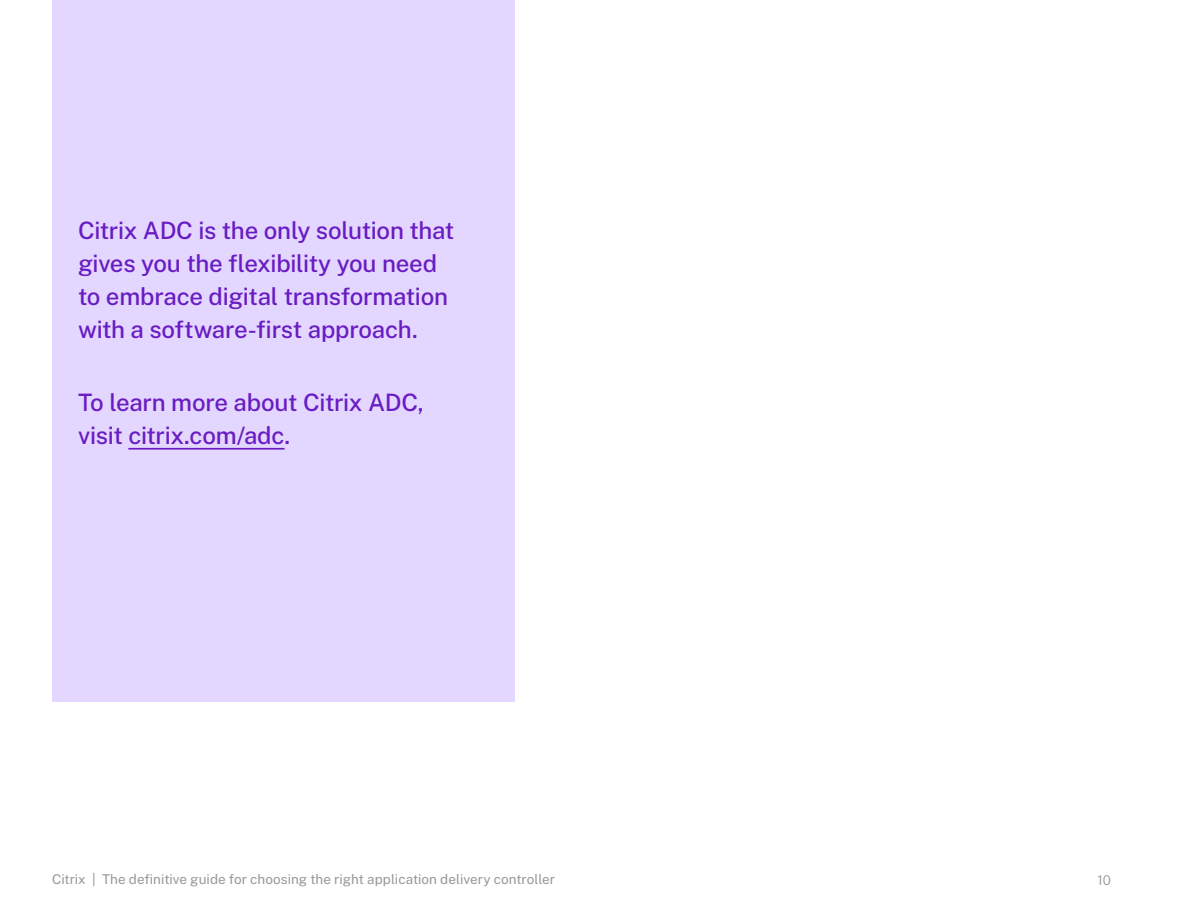
<style>
.page{position:relative;width:1188px;height:918px;background:#fff}
.page>*{position:absolute;margin:0;border:0;box-sizing:border-box;transform-origin:0 0}
.t1{font:500 24px/33px "Public Sans";letter-spacing:-.015em;color:#691cc2}
.t2{font:13.5px "Public Sans";color:#989898}
.t3{font:300 13.5px "Public Sans";color:#989898}
</style>
<div class="page">
<div style="left:52px;top:0;width:462px;height:702px;background:#e3d6ff"></div>
<hr style="left:128px;top:448px;width:157px;height:2px;background:#691cc2">
<p class="t1" style="left:78px;top:212px;width:378px">Citrix ADC is the only solution that gives you the flexibility you need to embrace digital transformation with a software-first approach.</p>
<p class="t1" style="left:78px;top:384px;width:347px">To learn more about Citrix ADC, visit citrix.com/adc.</p>
<p class="t2" style="left:52px;top:869px;width:505px">Citrix | The definitive guide for choosing the right application delivery controller</p>
<p class="t3" style="left:1097px;top:871px;width:15px">10</p>
</div>
